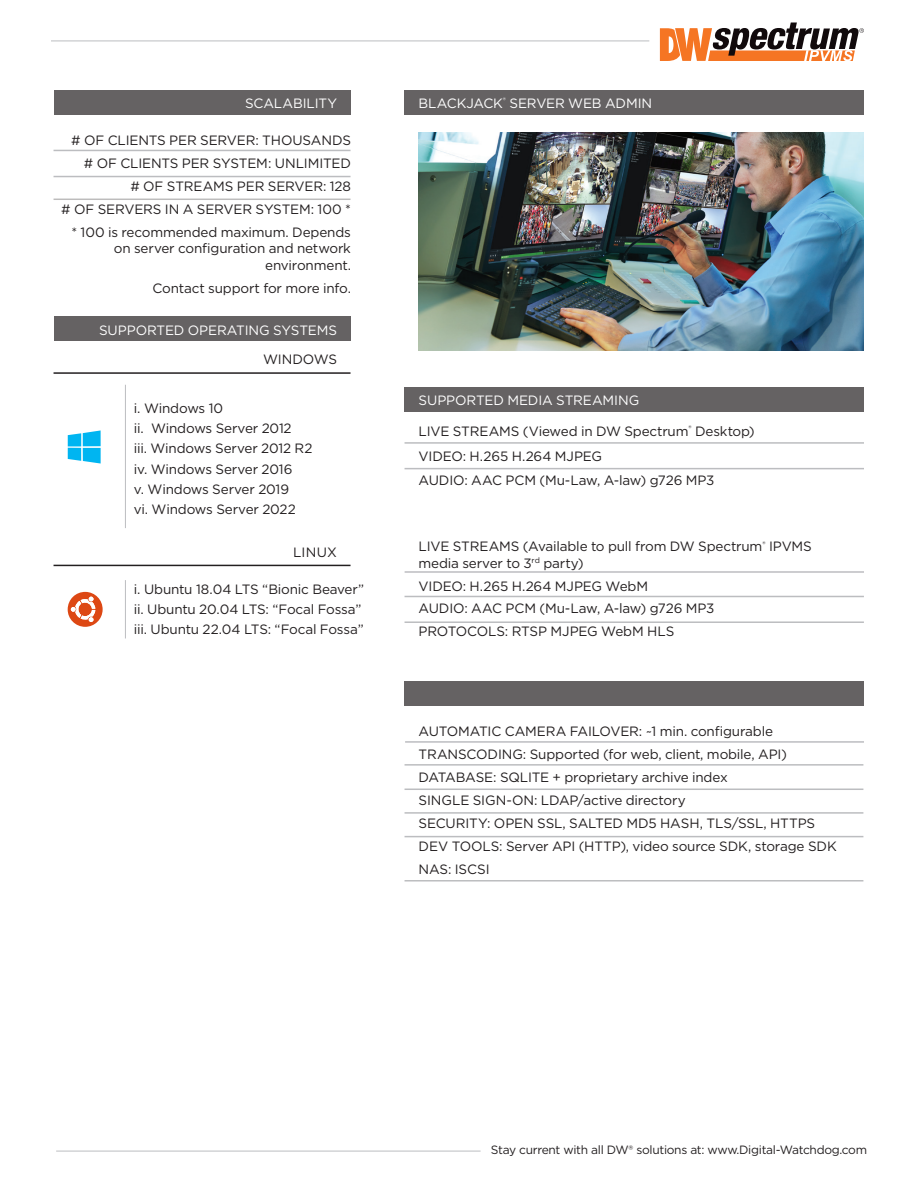
<style>
.page{position:relative;width:918px;height:1188px;background:#fff}
.page>*{position:absolute;margin:0;border:0;box-sizing:border-box;transform-origin:0 0}
.t1{font:13.5px/16.2px "Gotham";letter-spacing:-.01em;color:#231f20;text-align:right}
.t2{font:13.5px "Gotham";letter-spacing:-.01em;color:#fff}
.t3{font:12px "Gotham";letter-spacing:-.025em;color:#231f20}
</style>
<div class="page">
<svg style="left:660px;top:23px;width:204px;height:38px"></svg>
<hr style="left:51px;top:41px;width:598px;height:1px;background:#bcbdc0">
<div style="left:405px;top:91px;width:459px;height:24px;background:#656263"></div>
<div style="left:405px;top:388px;width:459px;height:24px;background:#656263"></div>
<div style="left:405px;top:682px;width:459px;height:24px;background:#656263"></div>
<div style="left:54px;top:91px;width:297px;height:24px;background:#656263"></div>
<hr style="left:54px;top:176px;width:297px;height:1px;background:#bcbdc0">
<hr style="left:54px;top:150px;width:297px;height:1px;background:#bcbdc0">
<hr style="left:54px;top:199px;width:297px;height:1px;background:#231f20">
<hr style="left:405px;top:442px;width:459px;height:2px;background:#bcbdc0">
<hr style="left:405px;top:468px;width:459px;height:1px;background:#bcbdc0">
<hr style="left:405px;top:571px;width:459px;height:2px;background:#bcbdc0">
<hr style="left:405px;top:596px;width:459px;height:1px;background:#bcbdc0">
<hr style="left:405px;top:621px;width:459px;height:2px;background:#bcbdc0">
<hr style="left:405px;top:741px;width:459px;height:2px;background:#bcbdc0">
<hr style="left:405px;top:764px;width:458px;height:2px;background:#bcbdc0">
<hr style="left:405px;top:789px;width:458px;height:1px;background:#bcbdc0">
<hr style="left:405px;top:812px;width:458px;height:2px;background:#bcbdc0">
<hr style="left:405px;top:836px;width:458px;height:1px;background:#bcbdc0">
<hr style="left:405px;top:880px;width:458px;height:2px;background:#bcbdc0">
<div style="left:54px;top:317px;width:297px;height:24px;background:#656263"></div>
<hr style="left:54px;top:372px;width:297px;height:2px;background:#231f20">
<hr style="left:125px;top:385px;width:1px;height:143px;background:#bcbdc0">
<svg style="left:68px;top:430px;width:33px;height:34px"></svg>
<hr style="left:125px;top:580px;width:1px;height:58px;background:#bcbdc0">
<hr style="left:54px;top:565px;width:297px;height:1px;background:#231f20">
<svg style="left:68px;top:592px;width:35px;height:35px"></svg>
<img style="left:419px;top:132px;width:445px;height:219px">
<hr style="left:56px;top:1151px;width:425px;height:1px;background:#bcbdc0">
<p class="t2" style="left:245px;top:95px;width:93px">SCALABILITY</p>
<p class="t2" style="left:419px;top:95px;width:235px">BLACKJACK<sup>®</sup> SERVER WEB ADMIN</p>
<p class="t1" style="left:71px;top:132px;width:281px"># OF CLIENTS PER SERVER: THOUSANDS</p>
<p class="t1" style="left:84px;top:155px;width:269px"># OF CLIENTS PER SYSTEM: UNLIMITED</p>
<p class="t1" style="left:130px;top:178px;width:222px"># OF STREAMS PER SERVER: 128</p>
<p class="t1" style="left:61px;top:201px;width:291px"># OF SERVERS IN A SERVER SYSTEM: 100 *</p>
<p class="t1" style="left:71px;top:224px;width:281px">* 100 is recommended maximum. Depends on server configuration and network environment.</p>
<p class="t1" style="left:152px;top:279px;width:200px">Contact support for more info.</p>
<p class="t2" style="left:99px;top:321px;width:239px">SUPPORTED OPERATING SYSTEMS</p>
<p class="t1" style="left:263px;top:351px;width:75px">WINDOWS</p>
<p class="t1" style="left:134px;top:400px;width:91px">i. Windows 10</p>
<p class="t1" style="left:134px;top:420px;width:159px">ii. Windows Server 2012</p>
<p class="t1" style="left:134px;top:440px;width:180px">iii. Windows Server 2012 R2</p>
<p class="t1" style="left:134px;top:460px;width:160px">iv. Windows Server 2016</p>
<p class="t1" style="left:134px;top:481px;width:157px">v. Windows Server 2019</p>
<p class="t1" style="left:134px;top:501px;width:163px">vi. Windows Server 2022</p>
<p class="t1" style="left:293px;top:543px;width:45px">LINUX</p>
<p class="t1" style="left:134px;top:581px;width:232px">i. Ubuntu 18.04 LTS “Bionic Beaver”</p>
<p class="t1" style="left:134px;top:601px;width:229px">ii. Ubuntu 20.04 LTS: “Focal Fossa”</p>
<p class="t1" style="left:134px;top:621px;width:231px">iii. Ubuntu 22.04 LTS: “Focal Fossa”</p>
<p class="t2" style="left:419px;top:392px;width:222px">SUPPORTED MEDIA STREAMING</p>
<p class="t1" style="left:419px;top:423px;width:338px">LIVE STREAMS (Viewed in DW Spectrum<sup>®</sup> Desktop)</p>
<p class="t1" style="left:419px;top:447px;width:185px">VIDEO: H.265 H.264 MJPEG</p>
<p class="t1" style="left:419px;top:472px;width:297px">AUDIO: AAC PCM (Mu-Law, A-law) g726 MP3</p>
<p class="t1" style="left:419px;top:538px;width:395px;text-align:left">LIVE STREAMS (Available to pull from DW Spectrum<sup>®</sup> IPVMS media server to 3<sup>rd</sup> party)</p>
<p class="t1" style="left:419px;top:577px;width:231px">VIDEO: H.265 H.264 MJPEG WebM</p>
<p class="t1" style="left:419px;top:600px;width:297px">AUDIO: AAC PCM (Mu-Law, A-law) g726 MP3</p>
<p class="t1" style="left:419px;top:623px;width:257px">PROTOCOLS: RTSP MJPEG WebM HLS</p>
<p class="t1" style="left:419px;top:723px;width:356px">AUTOMATIC CAMERA FAILOVER: ~1 min. configurable</p>
<p class="t1" style="left:419px;top:746px;width:370px">TRANSCODING: Supported (for web, client, mobile, API)</p>
<p class="t1" style="left:419px;top:769px;width:311px">DATABASE: SQLITE + proprietary archive index</p>
<p class="t1" style="left:419px;top:792px;width:269px">SINGLE SIGN-ON: LDAP/active directory</p>
<p class="t1" style="left:419px;top:814px;width:398px">SECURITY: OPEN SSL, SALTED MD5 HASH, TLS/SSL, HTTPS</p>
<p class="t1" style="left:419px;top:837px;width:420px">DEV TOOLS: Server API (HTTP), video source SDK, storage SDK</p>
<p class="t1" style="left:419px;top:860px;width:73px">NAS: ISCSI</p>
<p class="t3" style="left:491px;top:1142px;width:378px">Stay current with all DW® solutions at: www.Digital-Watchdog.com</p>
</div>
